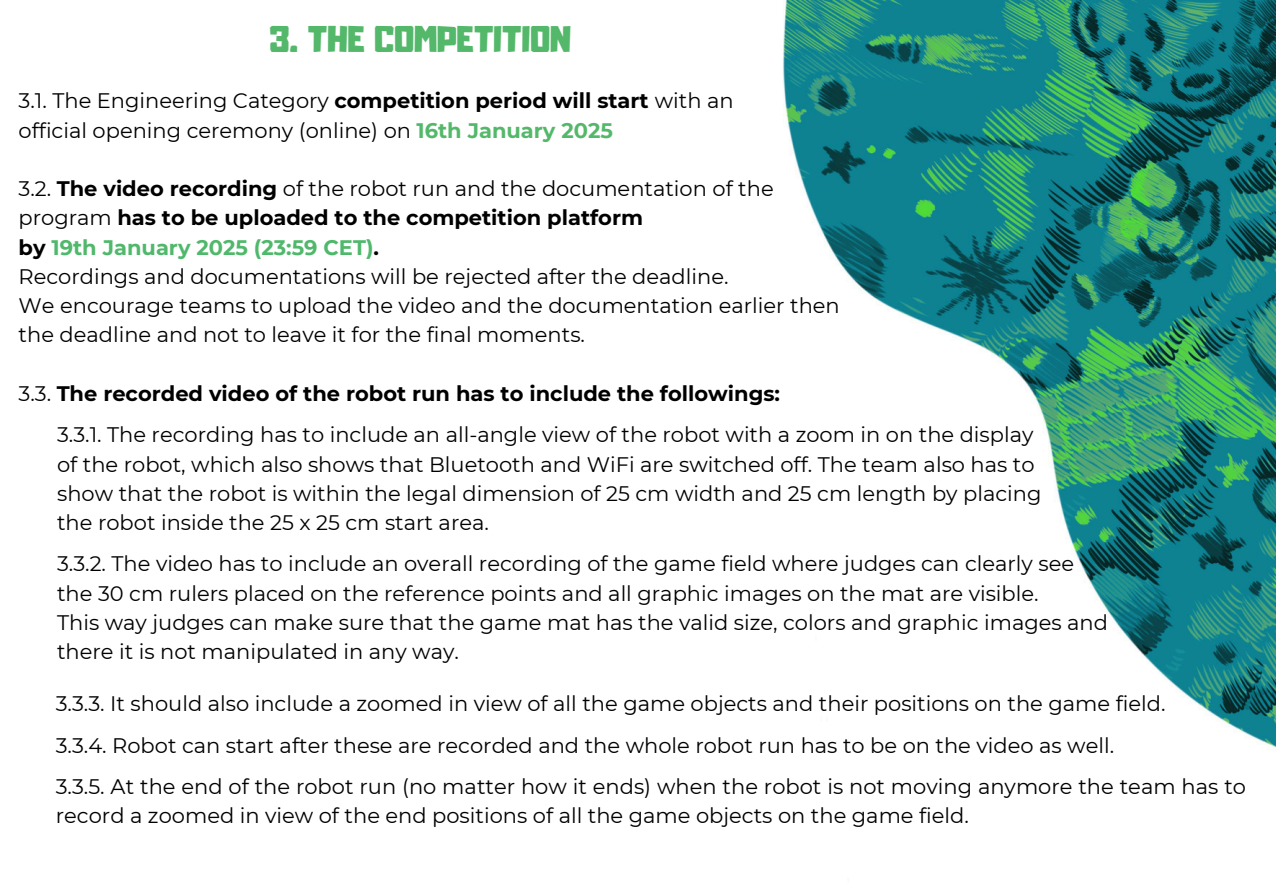
<style>
.page{position:relative;width:1276px;height:894px;background:#fff}
.page>*{position:absolute;margin:0;border:0;box-sizing:border-box;transform-origin:0 0}
.t1{font:32.55px "Adumu";color:#54b86a}
.t2{font:21px/29.2px "Montserrat";color:#000}
.t3{font:700 21px "Montserrat";color:#000}
.t4{font:700 21px "Montserrat";color:#50b86b}
.s1{font-weight:700}
.s2{font-weight:700;color:#54b86a}
.s3{font-weight:400}
.s4{color:#000}
</style>
<div class="page">
<img style="left:783px;top:0;width:493px;height:748px">
<p class="t1" style="left:270px;top:26px;width:303px">3. THE COMPETITION</p>
<p class="t2" style="left:19px;top:86px;width:716px">3.1. The Engineering Category <span class="s1">competition period will start</span> with an</p>
<h1 class="t2" style="left:19px;top:115px;width:596px">official opening ceremony (online) on <span class="s2">16th January 2025</span></h1>
<p class="t2" style="left:19px;top:174px;width:756px">3.2. <span class="s1">The video recording</span> of the robot run and the documentation of the</p>
<p class="t3" style="left:19px;top:205px;width:626px"><span class="s3">program</span> has to be uploaded to the competition platform</p>
<p class="t4" style="left:19px;top:234px;width:362px"><span class="s4">by</span> 19th January 2025 (23:59 CET)<span class="s4">.</span></p>
<p class="t2" style="left:19px;top:262px;width:711px">Recordings and documentations will be rejected after the deadline.</p>
<p class="t2" style="left:19px;top:291px;width:823px">We encourage teams to upload the video and the documentation earlier then</p>
<p class="t2" style="left:19px;top:320px;width:568px">the deadline and not to leave it for the final moments.</p>
<p class="t3" style="left:19px;top:380px;width:763px"><span class="s3">3.3.</span> The recorded video of the robot run has to include the followings:</p>
<p class="t2" style="left:57px;top:420px;width:978px">3.3.1. The recording has to include an all-angle view of the robot with a zoom in on the display</p>
<p class="t2" style="left:57px;top:449px;width:979px">of the robot, which also shows that Bluetooth and WiFi are switched off. The team also has to</p>
<p class="t2" style="left:57px;top:478px;width:986px">show that the robot is within the legal dimension of 25 cm width and 25 cm length by placing</p>
<p class="t2" style="left:57px;top:508px;width:433px">the robot inside the 25 x 25 cm start area.</p>
<p class="t2" style="left:57px;top:549px;width:1018px">3.3.2. The video has to include an overall recording of the game field where judges can clearly see</p>
<p class="t2" style="left:57px;top:578px;width:983px">the 30 cm rulers placed on the reference points and all graphic images on the mat are visible.</p>
<p class="t2" style="left:57px;top:607px;width:1052px">This way judges can make sure that the game mat has the valid size, colors and graphic images and</p>
<p class="t2" style="left:57px;top:637px;width:403px">there it is not manipulated in any way.</p>
<p class="t2" style="left:56px;top:689px;width:1111px">3.3.3. It should also include a zoomed in view of all the game objects and their positions on the game field.</p>
<p class="t2" style="left:56px;top:730px;width:1060px">3.3.4. Robot can start after these are recorded and the whole robot run has to be on the video as well.</p>
<p class="t2" style="left:56px;top:771px;width:1192px">3.3.5. At the end of the robot run (no matter how it ends) when the robot is not moving anymore the team has to record a zoomed in view of the end positions of all the game objects on the game field.</p>
</div>
